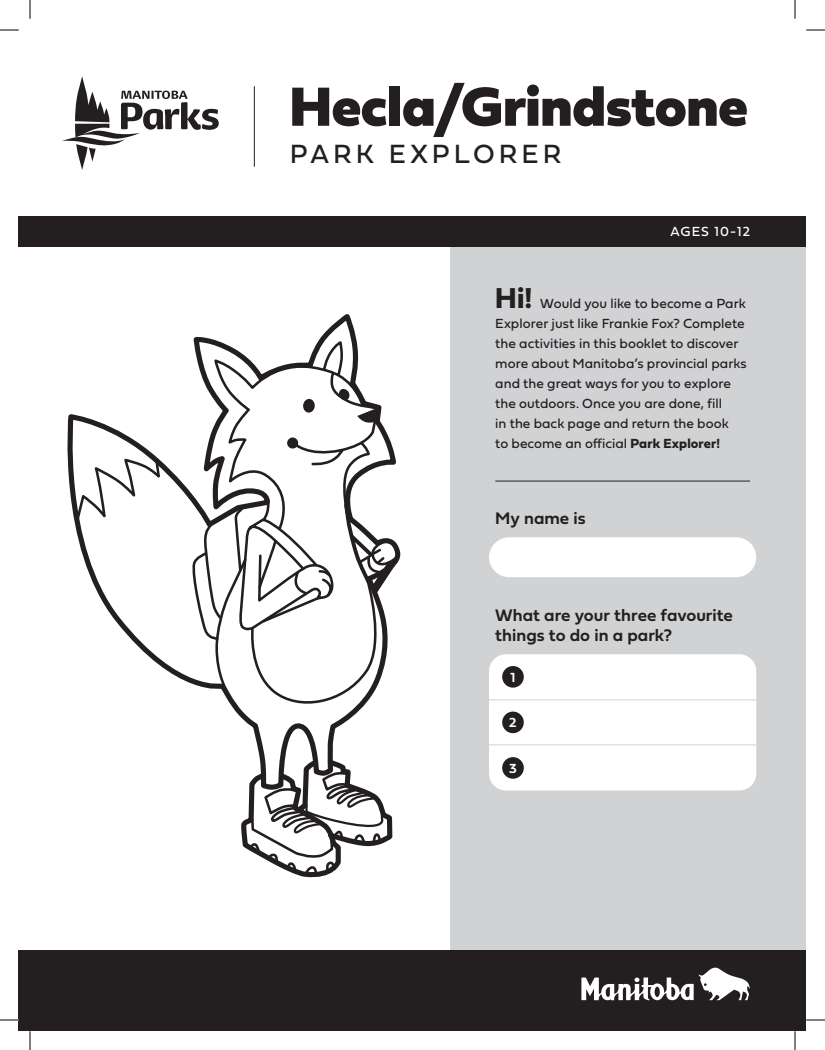
<style>
.page{position:relative;width:825px;height:1050px;background:#fff}
.page>*{position:absolute;margin:0;border:0;box-sizing:border-box;transform-origin:0 0}
.t1{font:57.5px "Fieldwork Geo Black";color:#231f20}
.t2{font:27.5px "Fieldwork Geo Regular";letter-spacing:.145em;color:#231f20}
.t3{font:17.5px/20px "Fieldwork Geo Demibold";color:#231f20}
.Body__11_pt{font:13.75px/20px "Fieldwork Geo Regular";color:#231f20}
.Ages{font:13.75px "Fieldwork Geo Regular";letter-spacing:.075em;color:#fff}
.Numbers{font:13.75px "Fieldwork Geo Demibold";color:#fff}
.s1{font-family:"Fieldwork Geo Bold";font-size:30px}
.s2{font-family:"Fieldwork Geo Bold"}
</style>
<div class="page">
<div style="left:450px;top:247px;width:356px;height:704px;background:#d1d2d4"></div>
<div style="left:19px;top:216px;width:787px;height:31px;background:#231f20"></div>
<div style="left:19px;top:951px;width:787px;height:80px;background:#231f20"></div>
<svg style="left:581px;top:968px;width:169px;height:32px"></svg>
<svg style="left:67px;top:317px;width:329px;height:365px"></svg>
<svg style="left:74px;top:405px;width:139px;height:119px"></svg>
<svg style="left:214px;top:340px;width:23px;height:166px"></svg>
<svg style="left:188px;top:506px;width:49px;height:207px"></svg>
<svg style="left:395px;top:500px;width:5px;height:125px"></svg>
<svg style="left:237px;top:340px;width:158px;height:510px"></svg>
<svg style="left:248px;top:764px;width:136px;height:113px"></svg>
<hr style="left:254px;top:86px;width:1px;height:81px;background:#231f20">
<svg style="left:62px;top:76px;width:157px;height:94px"></svg>
<div style="left:489px;top:537px;width:267px;height:40px;background:#fff;border-radius:20px"></div>
<hr style="left:495px;top:481px;width:255px;height:1px;background:#231f20">
<div style="left:489px;top:654px;width:267px;height:137px;background:#fff;border-radius:17px"></div>
<hr style="left:489px;top:744px;width:267px;height:1px;background:#d1d2d4">
<hr style="left:489px;top:699px;width:267px;height:1px;background:#d1d2d4">
<div style="left:502px;top:666px;width:22px;height:22px;background:#231f20;border-radius:50%"></div>
<div style="left:502px;top:712px;width:22px;height:21px;background:#231f20;border-radius:50%"></div>
<div style="left:502px;top:757px;width:22px;height:22px;background:#231f20;border-radius:50%"></div>
<svg style="left:0;top:29px;width:19px;height:2px"></svg>
<svg style="left:806px;top:29px;width:19px;height:2px"></svg>
<svg style="left:0;top:1019px;width:19px;height:2px"></svg>
<svg style="left:806px;top:1019px;width:19px;height:2px"></svg>
<svg style="left:29px;top:0;width:2px;height:19px"></svg>
<svg style="left:29px;top:1031px;width:2px;height:19px"></svg>
<svg style="left:794px;top:0;width:2px;height:19px"></svg>
<svg style="left:794px;top:1031px;width:2px;height:19px"></svg>
<p class="t1" style="left:290px;top:55px;width:459px">Hecla/Grindstone</p>
<p class="t2" style="left:290px;top:132px;width:273px">PARK EXPLORER</p>
<p class="Ages" style="left:670px;top:221px;width:81px">AGES 10-12</p>
<p class="Body__11_pt" style="left:495px;top:293px;width:253px"><span class="s1">Hi!</span> Would you like to become a Park Explorer just like Frankie Fox? Complete the activities in this booklet to discover more about Manitoba’s provincial parks and the great ways for you to explore the outdoors. Once you are done, fill<br>in the back page and return the book<br>to become an official <span class="s2">Park Explorer!</span></p>
<p class="t3" style="left:495px;top:507px;width:92px">My name is</p>
<p class="t3" style="left:495px;top:604px;width:239px">What are your three favourite things to do in a park?</p>
<p class="Numbers" style="left:511px;top:666px;width:6px">1</p>
<p class="Numbers" style="left:509px;top:712px;width:9px">2</p>
<p class="Numbers" style="left:509px;top:757px;width:9px">3</p>
</div>
